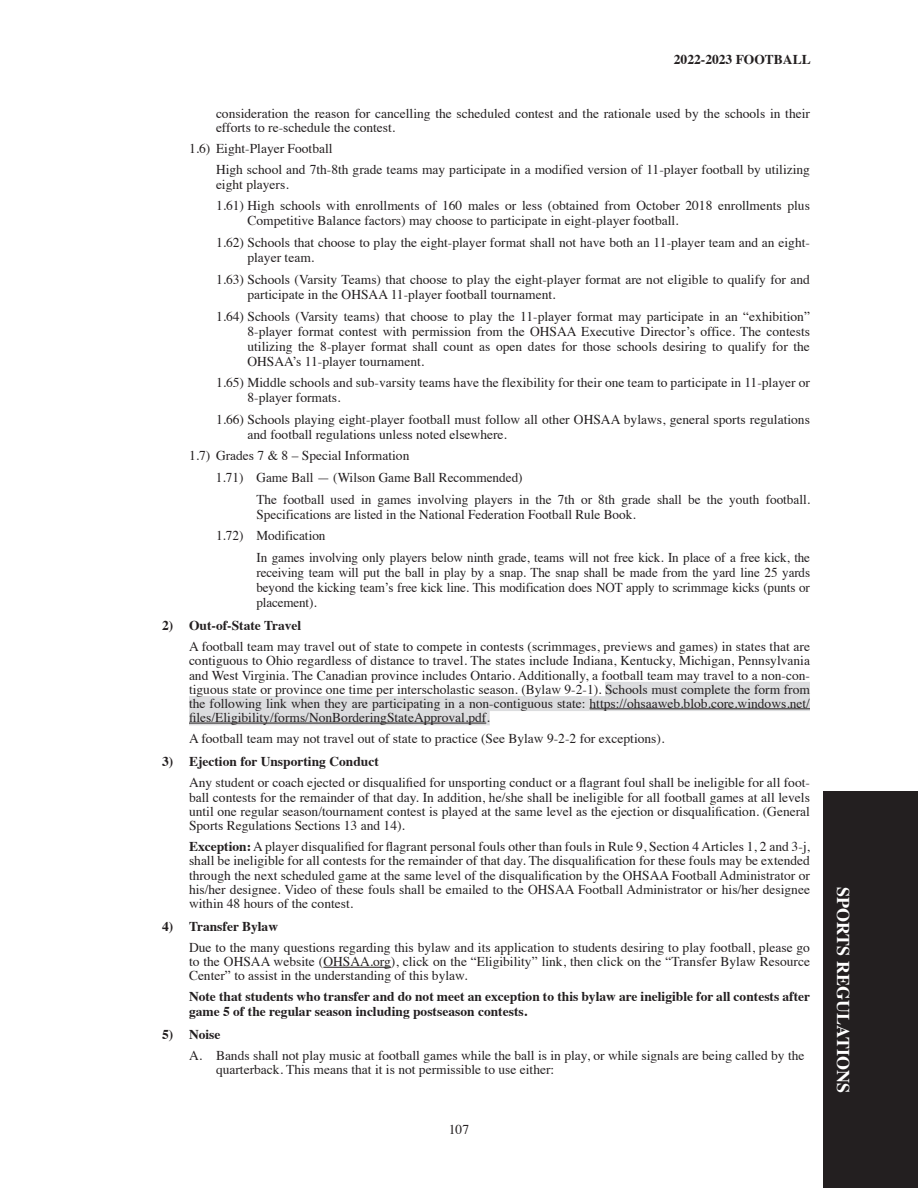
<style>
.page{position:relative;width:918px;height:1188px;background:#fff}
.page>*{position:absolute;margin:0;border:0;box-sizing:border-box;transform-origin:0 0}
.t1{font:700 18px "Times";color:#fff}
.Paragraph_Text_Level{font:13.5px/14.2px "Times";color:#231f20;text-align:justify}
._1_21___1_22___1_23{font:13.5px/15px "Times";color:#231f20}
._1_1___1_2___1_3{font:13.5px/14.2px "Times";color:#231f20}
.Paragraph_Text_Level-2{font:700 13.5px/14.2px "Times";color:#231f20}
._1___2___3{font:700 13.5px "Times";color:#231f20}
.s1{font-weight:700}
</style>
<div class="page">
<div style="left:824px;top:792px;width:94px;height:396px;background:#231f20"></div>
<div style="left:605px;top:682px;width:205px;height:15px;background:#dcdddf"></div>
<div style="left:189px;top:696px;width:401px;height:15px;background:#dcdddf"></div>
<div style="left:590px;top:696px;width:220px;height:15px;background:#dcdddf"></div>
<div style="left:189px;top:710px;width:297px;height:15px;background:#dcdddf"></div>
<hr style="left:486px;top:710px;width:4px;height:15px;background:#dcdddf">
<hr style="left:323px;top:967px;width:68px;height:1px;background:#231f20">
<hr style="left:590px;top:709px;width:220px;height:1px;background:#231f20">
<hr style="left:189px;top:723px;width:297px;height:1px;background:#231f20">
<p class="Paragraph_Text_Level-2" style="left:674px;top:51px;width:138px">2022-2023 FOOTBALL</p>
<p class="Paragraph_Text_Level" style="left:216px;top:105px;width:596px">consideration the reason for cancelling the scheduled contest and the rationale used by the schools in their efforts to re-schedule the contest.</p>
<p class="_1_1___1_2___1_3" style="left:189px;top:141px;width:145px">1.6) Eight-Player Football</p>
<p class="Paragraph_Text_Level" style="left:216px;top:162px;width:596px">High school and 7th-8th grade teams may participate in a modified version of 11-player football by utilizing eight players.</p>
<p class="_1_21___1_22___1_23" style="left:247px;top:197px;width:564px;text-indent:-31px">1.61) High schools with enrollments of 160 males or less (obtained from October 2018 enrollments plus<br>Competitive Balance factors) may choose to participate in eight-player football.</p>
<p class="_1_21___1_22___1_23" style="left:247px;top:234px;width:564px;text-indent:-31px">1.62) Schools that choose to play the eight-player format shall not have both an 11-player team and an eight&shy;player team.</p>
<p class="_1_21___1_22___1_23" style="left:247px;top:271px;width:564px;text-indent:-31px">1.63) Schools (Varsity Teams) that choose to play the eight-player format are not eligible to qualify for and participate in the OHSAA 11-player football tournament.</p>
<p class="_1_21___1_22___1_23" style="left:247px;top:307px;width:564px;text-align:justify;text-indent:-31px">1.64) Schools (Varsity teams) that choose to play the 11-player format may participate in an “exhibition” 8-player format contest with permission from the OHSAA Executive Director’s office. The contests utilizing the 8-player format shall count as open dates for those schools desiring to qualify for the OHSAA’s 11-player tournament.</p>
<p class="_1_21___1_22___1_23" style="left:247px;top:374px;width:564px;text-indent:-31px">1.65) Middle schools and sub-varsity teams have the flexibility for their one team to participate in 11-player or<br>8-player formats.</p>
<p class="_1_21___1_22___1_23" style="left:247px;top:411px;width:564px;text-indent:-31px">1.66) Schools playing eight-player football must follow all other OHSAA bylaws, general sports regulations and football regulations unless noted elsewhere.</p>
<p class="_1_1___1_2___1_3" style="left:189px;top:447px;width:222px">1.7) Grades 7 &amp; 8 – Special Information</p>
<p class="_1_21___1_22___1_23" style="left:216px;top:469px;width:308px">1.71) Game Ball — (Wilson Game Ball Recommended)</p>
<p class="_1_21___1_22___1_23" style="left:256px;top:490px;width:555px">The football used in games involving players in the 7th or 8th grade shall be the youth football.<br>Specifications are listed in the National Federation Football Rule Book.</p>
<p class="_1_21___1_22___1_23" style="left:216px;top:527px;width:111px">1.72) Modification</p>
<p class="_1_21___1_22___1_23" style="left:256px;top:549px;width:555px;text-align:justify">In games involving only players below ninth grade, teams will not free kick. In place of a free kick, the receiving team will put the ball in play by a snap. The snap shall be made from the yard line 25 yards beyond the kicking team’s free kick line. This modification does NOT apply to scrimmage kicks (punts or placement).</p>
<p class="_1___2___3" style="left:162px;top:613px;width:141px">2) Out-of-State Travel</p>
<p class="Paragraph_Text_Level" style="left:189px;top:638px;width:623px">A football team may travel out of state to compete in contests (scrimmages, previews and games) in states that are contiguous to Ohio regardless of distance to travel. The states include Indiana, Kentucky, Michigan, Pennsylvania and West Virginia. The Canadian province includes Ontario. Additionally, a football team may travel to a non-con&shy;tiguous state or province one time per interscholastic season. (Bylaw 9-2-1). Schools must complete the form from the following link when they are participating in a non-contiguous state: https://ohsaaweb.blob.core.windows.net/ files/Eligibility/forms/NonBorderingStateApproval.pdf.</p>
<p class="Paragraph_Text_Level" style="left:189px;top:731px;width:477px">A football team may not travel out of state to practice (See Bylaw 9-2-2 for exceptions).</p>
<p class="_1___2___3" style="left:162px;top:749px;width:218px">3) Ejection for Unsporting Conduct</p>
<p class="Paragraph_Text_Level" style="left:189px;top:774px;width:623px">Any student or coach ejected or disqualified for unsporting conduct or a flagrant foul shall be ineligible for all foot&shy;ball contests for the remainder of that day. In addition, he/she shall be ineligible for all football games at all levels until one regular season/tournament contest is played at the same level as the ejection or disqualification. (General Sports Regulations Sections 13 and 14).</p>
<p class="Paragraph_Text_Level" style="left:189px;top:838px;width:623px"><span class="s1">Exception:</span> A player disqualified for flagrant personal fouls other than fouls in Rule 9, Section 4 Articles 1, 2 and 3-j, shall be ineligible for all contests for the remainder of that day. The disqualification for these fouls may be extended through the next scheduled game at the same level of the disqualification by the OHSAA Football Administrator or his/her designee. Video of these fouls shall be emailed to the OHSAA Football Administrator or his/her designee within 48 hours of the contest.</p>
<p class="_1___2___3" style="left:162px;top:913px;width:118px">4) Transfer Bylaw</p>
<p class="Paragraph_Text_Level" style="left:189px;top:939px;width:623px">Due to the many questions regarding this bylaw and its application to students desiring to play football, please go to the OHSAA website (OHSAA.org), click on the “Eligibility” link, then click on the “Transfer Bylaw Resource Center” to assist in the understanding of this bylaw.</p>
<p class="Paragraph_Text_Level-2" style="left:189px;top:988px;width:623px">Note that students who transfer and do not meet an exception to this bylaw are ineligible for all contests after game 5 of the regular season including postseason contests.</p>
<p class="_1___2___3" style="left:162px;top:1021px;width:60px">5) Noise</p>
<p class="_1_1___1_2___1_3" style="left:216px;top:1047px;width:590px;text-indent:-27px">A. Bands shall not play music at football games while the ball is in play, or while signals are being called by the quarterback. This means that it is not permissible to use either:</p>
<p class="Paragraph_Text_Level" style="left:449px;top:1121px;width:22px">107</p>
<h1 class="t1" style="left:860px;top:887px;width:207px;rotate:90deg">SPORTS REGULATIONS</h1>
</div>
